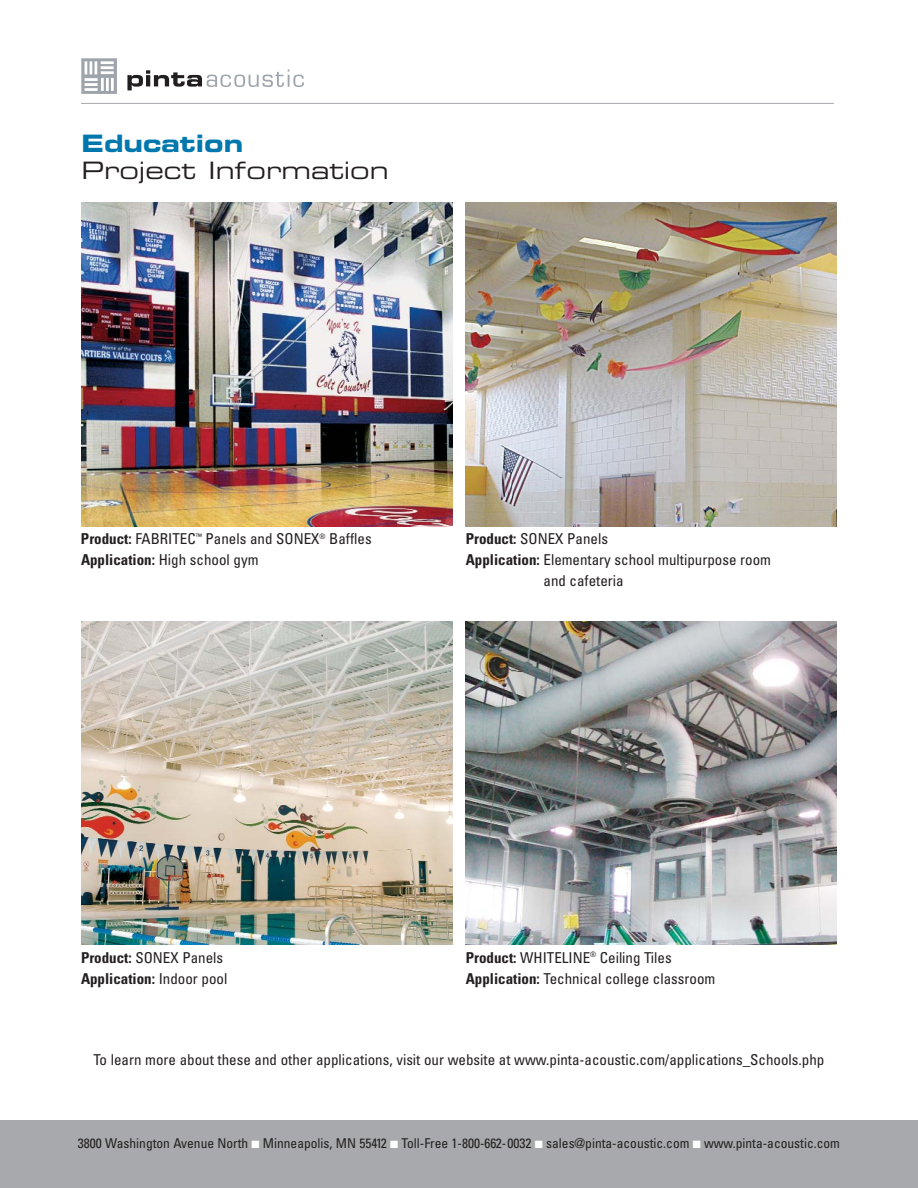
<style>
.page{position:relative;width:918px;height:1188px;background:#fff}
.page>*{position:absolute;margin:0;border:0;box-sizing:border-box;transform-origin:0 0}
.t1{font:24px "Eurostile Extended Two";color:#231f20}
.t2{font:24px "Eurostile Bold Extended Two";color:#0078ad}
.t3{font:condensed 15px/21px "Univers";color:#231f20}
.t4{font:condensed 13.5px "Univers";color:#231f20}
.s1{font-weight:700}
.s2{color:#fff}
</style>
<div class="page">
<img style="left:81px;top:202px;width:371px;height:324px">
<img style="left:81px;top:621px;width:371px;height:324px">
<img style="left:466px;top:202px;width:371px;height:324px">
<img style="left:466px;top:621px;width:371px;height:324px">
<div style="left:0;top:1120px;width:918px;height:68px;background:#a7a9ac"></div>
<svg style="left:81px;top:58px;width:36px;height:36px"></svg>
<svg style="left:127px;top:70px;width:177px;height:20px"></svg>
<hr style="left:81px;top:103px;width:753px;height:1px;background:#a7a9ac">
<h1 class="t2" style="left:81px;top:135px;width:163px">Education</h1>
<h1 class="t1" style="left:81px;top:162px;width:309px">Project Information</h1>
<p class="t3" style="left:81px;top:530px;width:292px"><span class="s1">Product:</span> FABRITEC<sup>™</sup> Panels and SONEX<sup>®</sup> Baffles<br><span class="s1">Application:</span> High school gym</p>
<p class="t3" style="left:466px;top:530px;width:144px"><span class="s1">Product:</span> SONEX Panels</p>
<p class="t3" style="left:466px;top:551px;width:307px"><span class="s1">Application:</span> Elementary school multipurpose room</p>
<p class="t3" style="left:544px;top:572px;width:82px">and cafeteria</p>
<p class="t3" style="left:81px;top:948px;width:148px"><span class="s1">Product:</span> SONEX Panels<br><span class="s1">Application:</span> Indoor pool</p>
<p class="t3" style="left:466px;top:948px;width:251px"><span class="s1">Product:</span> WHITELINE<sup>®</sup> Ceiling Tiles<br><span class="s1">Application:</span> Technical college classroom</p>
<p class="t3" style="left:93px;top:1051px;width:732px">To learn more about these and other applications, visit our website at www.pinta-acoustic.com/applications_Schools.php</p>
<p class="t4" style="left:78px;top:1138px;width:764px">3800 Washington Avenue North <span class="s2">■</span> Minneapolis, MN 55412 <span class="s2">■</span> Toll-Free 1-800-662-0032 <span class="s2">■</span> sales@pinta-acoustic.com <span class="s2">■</span> www.pinta-acoustic.com</p>
</div>
